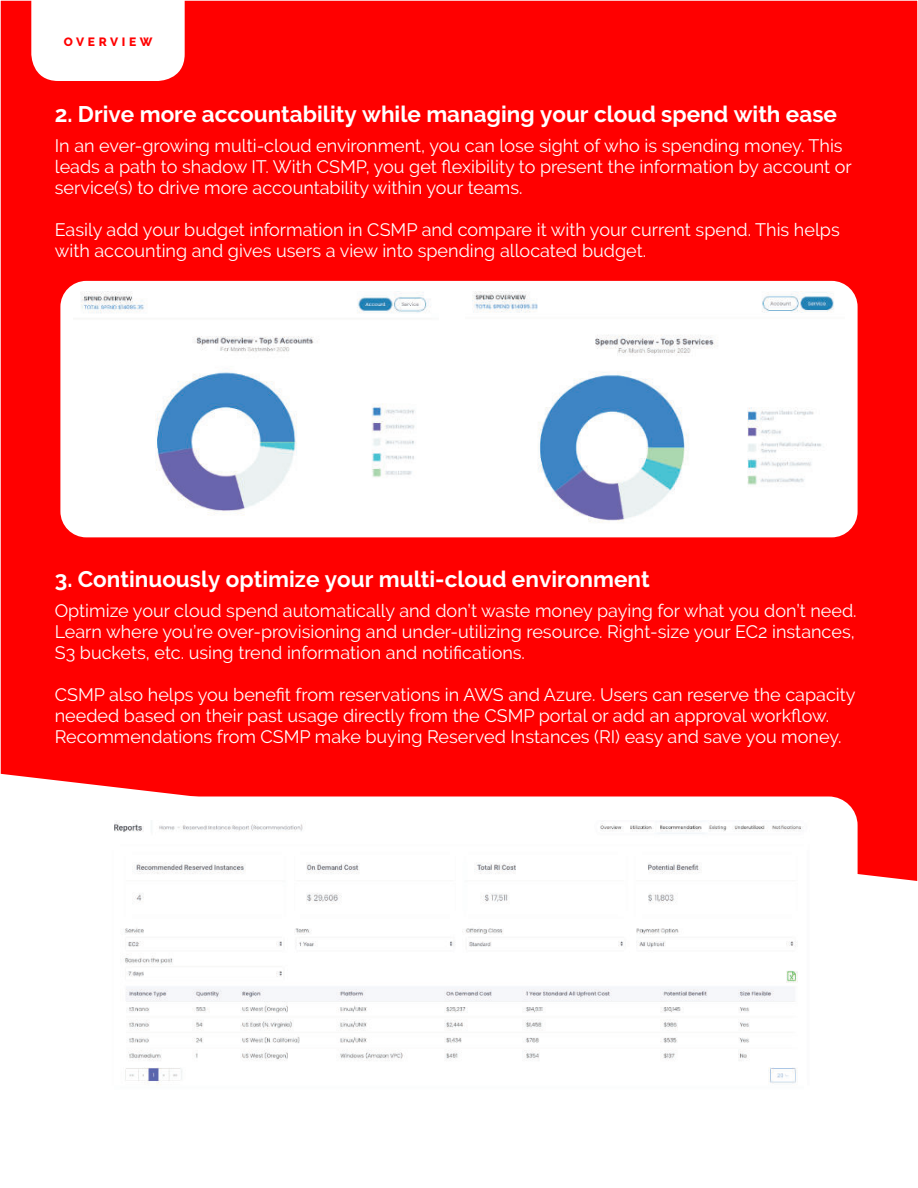
<style>
.page{position:relative;width:918px;height:1188px;background:#fff}
.page>*{position:absolute;margin:0;border:0;box-sizing:border-box;transform-origin:0 0}
.t1{font:700 22.5px "Raleway";color:#fff}
.t2{font:18px/21px "Raleway";color:#fff}
.t3{font:800 12px "Raleway";letter-spacing:.3em;color:#f00}
</style>
<div class="page">
<div style="left:3px;top:3px;width:912px;height:878px;background:#f00"></div>
<div style="left:60px;top:281px;width:798px;height:256px;background:#fff;border-radius:26px"></div>
<img style="left:80px;top:292px;width:349px;height:224px">
<img style="left:472px;top:292px;width:362px;height:231px">
<div style="left:60px;top:797px;width:798px;height:317px;background:#fff;border-radius:29px"></div>
<img style="left:114px;top:821px;width:689px;height:264px">
<svg style="left:31px;top:3px;width:154px;height:78px"></svg>
<p class="t3" style="left:64px;top:37px;width:90px">OVERVIEW</p>
<p class="t1" style="left:55px;top:102px;width:784px">2. Drive more accountability while managing your cloud spend with ease</p>
<p class="t2" style="left:55px;top:136px;width:799px">In an ever-growing multi-cloud environment, you can lose sight of who is spending money. This leads a path to shadow IT. With CSMP, you get flexibility to present the information by account or service(s) to drive more accountability within your teams.</p>
<p class="t2" style="left:55px;top:219px;width:787px">Easily add your budget information in CSMP and compare it with your current spend. This helps with accounting and gives users a view into spending allocated budget.</p>
<p class="t1" style="left:55px;top:571px;width:596px">3. Continuously optimize your multi-cloud environment</p>
<p class="t2" style="left:55px;top:601px;width:803px;text-align:justify">Optimize your cloud spend automatically and don’t waste money paying for what you don’t need.<br>Learn where you’re over-provisioning and under-utilizing resource. Right-size your EC2 instances, S3 buckets, etc. using trend information and notifications.</p>
<p class="t2" style="left:55px;top:684px;width:802px">CSMP also helps you benefit from reservations in AWS and Azure. Users can reserve the capacity needed based on their past usage directly from the CSMP portal or add an approval workflow.<br>Recommendations from CSMP make buying Reserved Instances (RI) easy and save you money.</p>
</div>
